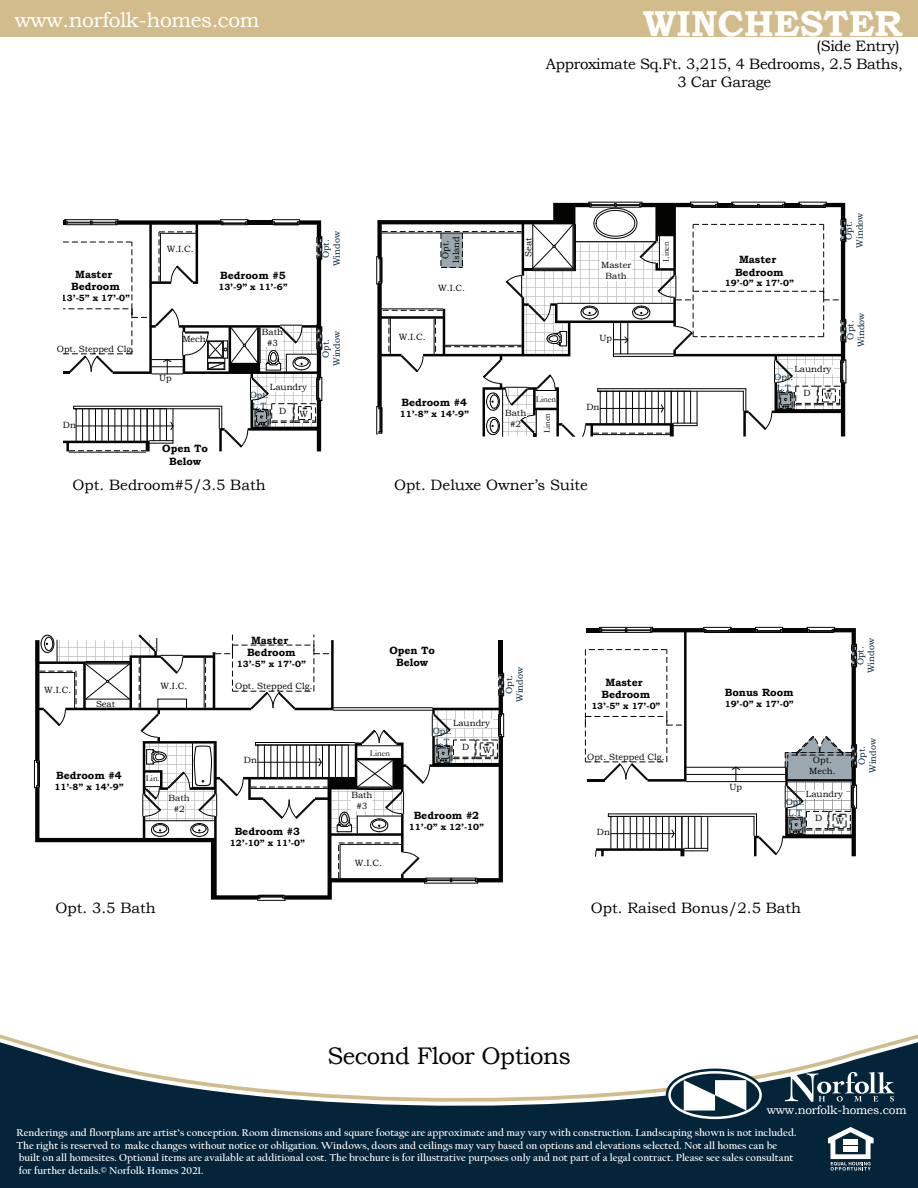
<style>
.page{position:relative;width:918px;height:1188px;background:#fff}
.page>*{position:absolute;margin:0;border:0;box-sizing:border-box;transform-origin:0 0}
.t1{font:700 36px "Bookman Old Style";color:#fff}
.t2{font:24px "Bookman Old Style";letter-spacing:-.02em;color:#040503}
.t3{font:21px "Bookman Old Style";letter-spacing:-.02em;color:#fff}
.t4{font:15px "Bookman Old Style";color:#040503}
.t5{font:15px/18px "Bookman Old Style";letter-spacing:-.02em;color:#040503;text-align:center}
.t6{font:12px "Bookman Old Style";letter-spacing:-.02em;color:#fff}
.t7{font:700 10.5px/12.6px "Californian FB";color:#fff}
.t8{font:700 10.5px/12.6px "Bookman Old Style";color:#040503;text-align:center}
.t9{font:9px/10.8px "Bookman Old Style";color:#040503;text-align:center}
.t10{font:700 9px "Bookman Old Style";color:#040503}
.t11{font:9px/10.8px "Bookman Old Style";color:#042539;text-align:center}
.t12{font:9px "Garamond";color:#040503}
</style>
<div class="page">
<svg style="left:0;top:1042px;width:918px;height:146px;fill:#042539"></svg>
<div style="left:0;top:0;width:918px;height:36px;background:#d2bc8c"></div>
<svg style="left:666px;top:1069px;width:98px;height:53px"></svg>
<svg style="left:785px;top:1072px;width:109px;height:30px"></svg>
<svg style="left:828px;top:1127px;width:46px;height:44px"></svg>
<div style="left:844px;top:1140px;width:14px;height:5px;background:#fff"></div>
<div style="left:844px;top:1147px;width:14px;height:5px;background:#fff"></div>
<hr style="left:730px;top:628px;width:26px;height:4px;background:#040503">
<hr style="left:617px;top:816px;width:1px;height:32px;background:#040503">
<hr style="left:611px;top:816px;width:1px;height:32px;background:#040503">
<hr style="left:624px;top:816px;width:1px;height:32px;background:#040503">
<hr style="left:630px;top:816px;width:1px;height:32px;background:#040503">
<hr style="left:636px;top:816px;width:1px;height:32px;background:#040503">
<hr style="left:643px;top:816px;width:1px;height:32px;background:#040503">
<hr style="left:649px;top:816px;width:1px;height:32px;background:#040503">
<hr style="left:656px;top:816px;width:1px;height:32px;background:#040503">
<hr style="left:662px;top:816px;width:1px;height:32px;background:#040503">
<hr style="left:669px;top:816px;width:1px;height:32px;background:#040503">
<hr style="left:675px;top:816px;width:1px;height:32px;background:#040503">
<hr style="left:682px;top:816px;width:1px;height:32px;background:#040503">
<hr style="left:611px;top:833px;width:63px;height:1px;background:#040503">
<svg style="left:671px;top:829px;width:4px;height:9px"></svg>
<hr style="left:687px;top:781px;width:98px;height:1px;background:#040503">
<hr style="left:687px;top:774px;width:98px;height:1px;background:#040503">
<hr style="left:687px;top:767px;width:98px;height:1px;background:#040503">
<hr style="left:608px;top:816px;width:146px;height:1px;background:#040503">
<hr style="left:608px;top:814px;width:149px;height:1px;background:#040503">
<hr style="left:688px;top:816px;width:1px;height:32px;background:#040503">
<hr style="left:695px;top:816px;width:1px;height:32px;background:#040503">
<hr style="left:701px;top:816px;width:1px;height:32px;background:#040503">
<hr style="left:707px;top:816px;width:1px;height:35px;background:#040503">
<hr style="left:69px;top:452px;width:77px;height:1px;background:#040503">
<svg style="left:595px;top:848px;width:113px;height:9px"></svg>
<svg style="left:376px;top:202px;width:471px;height:235px"></svg>
<svg style="left:754px;top:627px;width:103px;height:229px"></svg>
<svg style="left:585px;top:627px;width:155px;height:155px"></svg>
<svg style="left:63px;top:219px;width:260px;height:232px"></svg>
<svg style="left:34px;top:635px;width:470px;height:266px"></svg>
<div style="left:175px;top:804px;width:8px;height:9px;background:#fff"></div>
<div style="left:168px;top:794px;width:23px;height:8px;background:#fff"></div>
<div style="left:511px;top:419px;width:9px;height:9px;background:#fff"></div>
<div style="left:505px;top:409px;width:21px;height:8px;background:#fff"></div>
<div style="left:352px;top:792px;width:20px;height:18px;background:#fff"></div>
<div style="left:261px;top:329px;width:20px;height:17px;background:#fff"></div>
<div style="left:601px;top:261px;width:31px;height:9px;background:#fff"></div>
<div style="left:606px;top:268px;width:21px;height:13px;background:#fff"></div>
<div style="left:794px;top:365px;width:40px;height:8px;background:#fff"></div>
<div style="left:452px;top:719px;width:41px;height:9px;background:#fff"></div>
<div style="left:269px;top:383px;width:41px;height:9px;background:#fff"></div>
<div style="left:805px;top:790px;width:41px;height:9px;background:#fff"></div>
<h3 class="t3" style="left:15px;top:6px;width:246px">www.norfolk-homes.com</h3>
<h1 class="t1" style="left:643px;top:-2px;width:261px">WINCHESTER</h1>
<h3 class="t5" style="left:817px;top:37px;width:85px">(Side Entry)</h3>
<p class="t8" style="left:71px;top:268px;width:50px">Master<br>Bedroom</p>
<p class="t10" style="left:61px;top:292px;width:71px">13’-5” x 17’-0”</p>
<p class="t9" style="left:57px;top:344px;width:79px">Opt. Stepped Clg.</p>
<p class="t9" style="left:63px;top:420px;width:15px">Dn</p>
<p class="t9" style="left:167px;top:244px;width:28px">W.I.C.</p>
<p class="t8" style="left:220px;top:269px;width:67px">Bedroom #5</p>
<p class="t10" style="left:218px;top:280px;width:71px">13’-9” x 11’-6”</p>
<p class="t9" style="left:182px;top:333px;width:28px">Mech.</p>
<p class="t9" style="left:159px;top:373px;width:14px">Up</p>
<p class="t9" style="left:262px;top:327px;width:23px">Bath #3</p>
<p class="t9" style="left:270px;top:382px;width:39px">Laundry</p>
<p class="t9" style="left:279px;top:406px;width:9px">D</p>
<p class="t11" style="left:250px;top:390px;width:21px;text-align:left">Opt.<br>L.T</p>
<p class="t9" style="left:300px;top:409px;width:10px">W</p>
<p class="t8" style="left:162px;top:442px;width:47px">Open To<br>Below</p>
<h3 class="t4" style="left:73px;top:476px;width:195px">Opt. Bedroom#5/3.5 Bath</h3>
<p class="t11" style="left:321px;top:266px;width:36px;rotate:-90deg">Opt.<br>Window</p>
<p class="t11" style="left:321px;top:366px;width:36px;rotate:-90deg">Opt.<br>Window</p>
<h3 class="t5" style="left:546px;top:54px;width:358px">Approximate Sq.Ft. 3,215, 4 Bedrooms, 2.5 Baths,<br>3 Car Garage</h3>
<p class="t9" style="left:440px;top:263px;width:29px;rotate:-90deg">Opt.<br>Island</p>
<p class="t9" style="left:438px;top:283px;width:28px">W.I.C.</p>
<p class="t9" style="left:523px;top:257px;width:21px;rotate:-90deg">Seat</p>
<p class="t9" style="left:601px;top:259px;width:32px">Master<br>Bath</p>
<p class="t12" style="left:660px;top:262px;width:22px;rotate:-90deg">Linen</p>
<p class="t8" style="left:735px;top:253px;width:50px">Master<br>Bedroom</p>
<p class="t10" style="left:725px;top:277px;width:71px">19’-0” x 17’-0”</p>
<p class="t11" style="left:843px;top:248px;width:36px;rotate:-90deg">Opt.<br>Window</p>
<p class="t9" style="left:399px;top:332px;width:28px">W.I.C.</p>
<p class="t9" style="left:599px;top:333px;width:14px">Up</p>
<p class="t11" style="left:845px;top:347px;width:36px;rotate:-90deg">Opt.<br>Window</p>
<p class="t8" style="left:402px;top:396px;width:67px">Bedroom #4</p>
<p class="t10" style="left:400px;top:407px;width:71px">11’-8” x 14’-9”</p>
<p class="t9" style="left:505px;top:408px;width:23px">Bath #2</p>
<p class="t12" style="left:536px;top:393px;width:22px">Linen</p>
<p class="t12" style="left:541px;top:433px;width:22px;rotate:-90deg">Linen</p>
<p class="t9" style="left:586px;top:402px;width:15px">Dn</p>
<p class="t9" style="left:794px;top:363px;width:39px">Laundry</p>
<p class="t9" style="left:804px;top:387px;width:9px">D</p>
<p class="t9" style="left:824px;top:390px;width:10px">W</p>
<p class="t11" style="left:774px;top:371px;width:21px;text-align:left">Opt.<br>L.T</p>
<h3 class="t4" style="left:394px;top:476px;width:196px">Opt. Deluxe Owner’s Suite</h3>
<p class="t9" style="left:44px;top:684px;width:28px">W.I.C.</p>
<p class="t9" style="left:160px;top:681px;width:28px">W.I.C.</p>
<p class="t9" style="left:96px;top:698px;width:21px">Seat</p>
<p class="t8" style="left:56px;top:769px;width:67px">Bedroom #4</p>
<p class="t10" style="left:54px;top:780px;width:71px">11’-8” x 14’-9”</p>
<p class="t12" style="left:146px;top:772px;width:15px">Lin.</p>
<p class="t9" style="left:169px;top:792px;width:23px">Bath #2</p>
<p class="t8" style="left:247px;top:634px;width:50px">Master<br>Bedroom</p>
<p class="t10" style="left:237px;top:658px;width:71px">13’-5” x 17’-0”</p>
<p class="t9" style="left:235px;top:680px;width:79px">Opt. Stepped Clg.</p>
<p class="t9" style="left:244px;top:755px;width:15px">Dn</p>
<p class="t8" style="left:235px;top:825px;width:67px">Bedroom #3</p>
<p class="t10" style="left:230px;top:836px;width:77px">12’-10” x 11’-0”</p>
<p class="t8" style="left:389px;top:644px;width:47px">Open To<br>Below</p>
<p class="t12" style="left:370px;top:747px;width:22px">Linen</p>
<p class="t9" style="left:351px;top:790px;width:23px">Bath #3</p>
<p class="t9" style="left:355px;top:857px;width:28px">W.I.C.</p>
<p class="t9" style="left:453px;top:718px;width:39px">Laundry</p>
<p class="t9" style="left:462px;top:742px;width:9px">D</p>
<p class="t9" style="left:483px;top:745px;width:10px">W</p>
<p class="t11" style="left:433px;top:726px;width:21px;text-align:left">Opt.<br>L.T</p>
<p class="t8" style="left:414px;top:809px;width:67px">Bedroom #2</p>
<p class="t10" style="left:409px;top:820px;width:77px">11’-0” x 12’-10”</p>
<p class="t11" style="left:504px;top:702px;width:36px;rotate:-90deg">Opt.<br>Window</p>
<p class="t8" style="left:602px;top:676px;width:50px">Master<br>Bedroom</p>
<p class="t10" style="left:591px;top:700px;width:71px">13’-5” x 17’-0”</p>
<p class="t9" style="left:587px;top:752px;width:79px">Opt. Stepped Clg.</p>
<p class="t9" style="left:597px;top:827px;width:15px">Dn</p>
<p class="t8" style="left:725px;top:686px;width:70px">Bonus Room</p>
<p class="t10" style="left:725px;top:697px;width:71px">19’-0” x 17’-0”</p>
<p class="t9" style="left:809px;top:755px;width:28px">Opt.<br>Mech.</p>
<p class="t9" style="left:730px;top:782px;width:14px">Up</p>
<p class="t9" style="left:806px;top:789px;width:39px">Laundry</p>
<p class="t9" style="left:815px;top:813px;width:9px">D</p>
<p class="t9" style="left:836px;top:816px;width:10px">W</p>
<p class="t11" style="left:786px;top:797px;width:21px;text-align:left">Opt.<br>L.T</p>
<p class="t11" style="left:855px;top:673px;width:36px;rotate:-90deg">Opt.<br>Window</p>
<p class="t11" style="left:857px;top:773px;width:36px;rotate:-90deg">Opt.<br>Window</p>
<h3 class="t4" style="left:56px;top:898px;width:102px">Opt. 3.5 Bath</h3>
<h3 class="t4" style="left:591px;top:898px;width:212px">Opt. Raised Bonus/2.5 Bath</h3>
<h2 class="t2" style="left:328px;top:1040px;width:245px">Second Floor Options</h2>
<p class="t6" style="left:767px;top:1102px;width:141px">www.norfolk-homes.com</p>
<p class="t7" style="left:16px;top:1126px;width:782px">Renderings and floorplans are artist’s conception. Room dimensions and square footage are approximate and may vary with construction. Landscaping shown is not included.<br>The right is reserved to make changes without notice or obligation. Windows, doors and ceilings may vary based on options and elevations selected. Not all homes can be built on all homesites. Optional items are available at additional cost. The brochure is for illustrative purposes only and not part of a legal contract. Please see sales consultant for further details.© Norfolk Homes 2021.</p>
</div>
